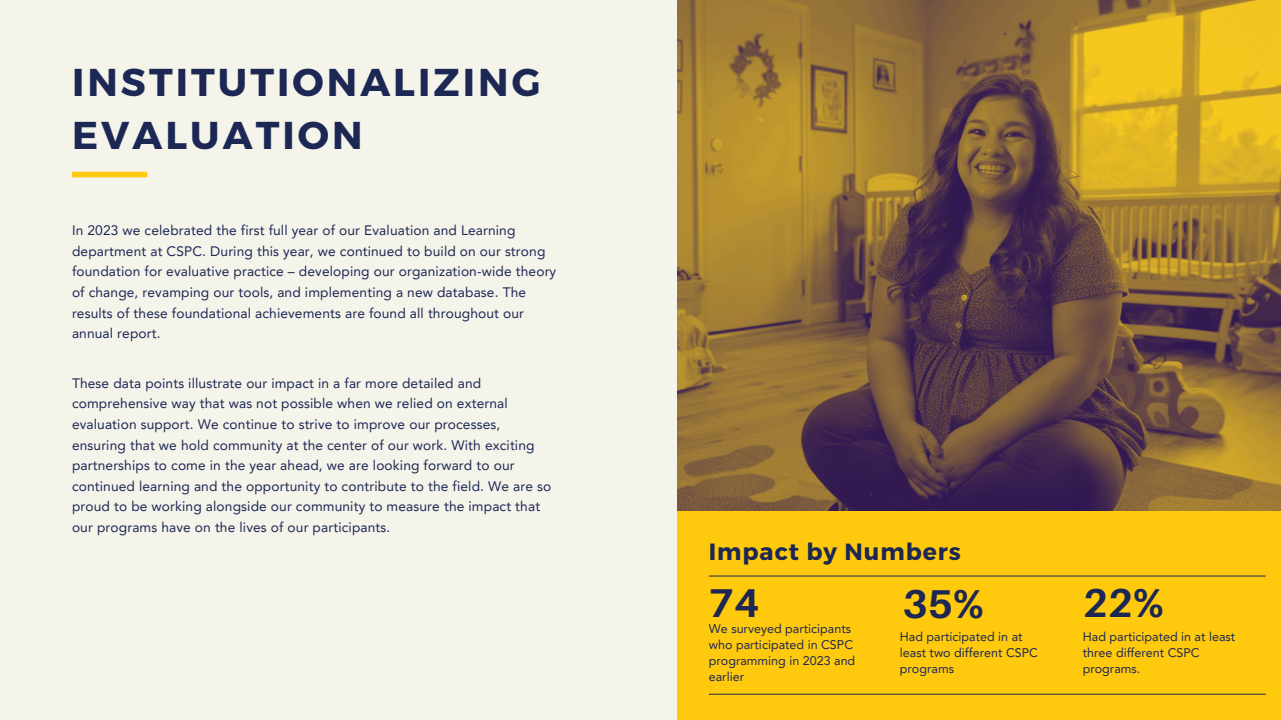
<style>
.page{position:relative;width:1281px;height:720px;background:#f5f4eb}
.page>*{position:absolute;margin:0;border:0;box-sizing:border-box;transform-origin:0 0}
.t1{font:700 40.25px "Aileron";color:#1d2754}
.t2{font:700 38.75px/53.5px "Montserrat";letter-spacing:.08em;color:#1d2754}
.t3{font:700 23.5px "Montserrat";letter-spacing:.04em;color:#1d2754}
.t4{font:13.75px/20.6px "Avenir LT Pro";letter-spacing:.01em;color:#1d2754}
.t5{font:12.5px/16px "Avenir LT Pro";color:#1d2754}
</style>
<div class="page">
<img style="left:677px;top:0;width:604px;height:512px">
<div style="left:677px;top:511px;width:603px;height:209px;background:#ffca0e"></div>
<div style="left:72px;top:172px;width:75px;height:5px;background:#ffca0e"></div>
<hr style="left:709px;top:576px;width:556px;height:1px;background:#1d2754">
<hr style="left:709px;top:694px;width:556px;height:1px;background:#1d2754">
<p class="t2" style="left:72px;top:53px;width:470px">INSTITUTIONALIZING<br>EVALUATION</p>
<p class="t4" style="left:72px;top:221px;width:486px">In 2023 we celebrated the first full year of our Evaluation and Learning department at CSPC. During this year, we continued to build on our strong foundation for evaluative practice – developing our organization-wide theory of change, revamping our tools, and implementing a new database. The results of these foundational achievements are found all throughout our annual report.</p>
<p class="t4" style="left:72px;top:374px;width:481px">These data points illustrate our impact in a far more detailed and comprehensive way that was not possible when we relied on external evaluation support. We continue to strive to improve our processes, ensuring that we hold community at the center of our work. With exciting partnerships to come in the year ahead, we are looking forward to our continued learning and the opportunity to contribute to the field. We are so proud to be working alongside our community to measure the impact that our programs have on the lives of our participants.</p>
<p class="t3" style="left:709px;top:537px;width:253px">Impact by Numbers</p>
<h2 class="t1" style="left:709px;top:578px;width:52px">74</h2>
<p class="t5" style="left:709px;top:622px;width:144px">We surveyed participants</p>
<p class="t1" style="left:903px;top:579px;width:83px">35%</p>
<p class="t5" style="left:709px;top:638px;width:148px">who participated in CSPC programming in 2023 and earlier</p>
<h2 class="t5" style="left:900px;top:630px;width:140px">Had participated in at least two different CSPC programs</h2>
<h3 class="t1" style="left:1083px;top:578px;width:83px">22%</h3>
<p class="t5" style="left:1083px;top:630px;width:154px">Had participated in at least three different CSPC programs.</p>
</div>
